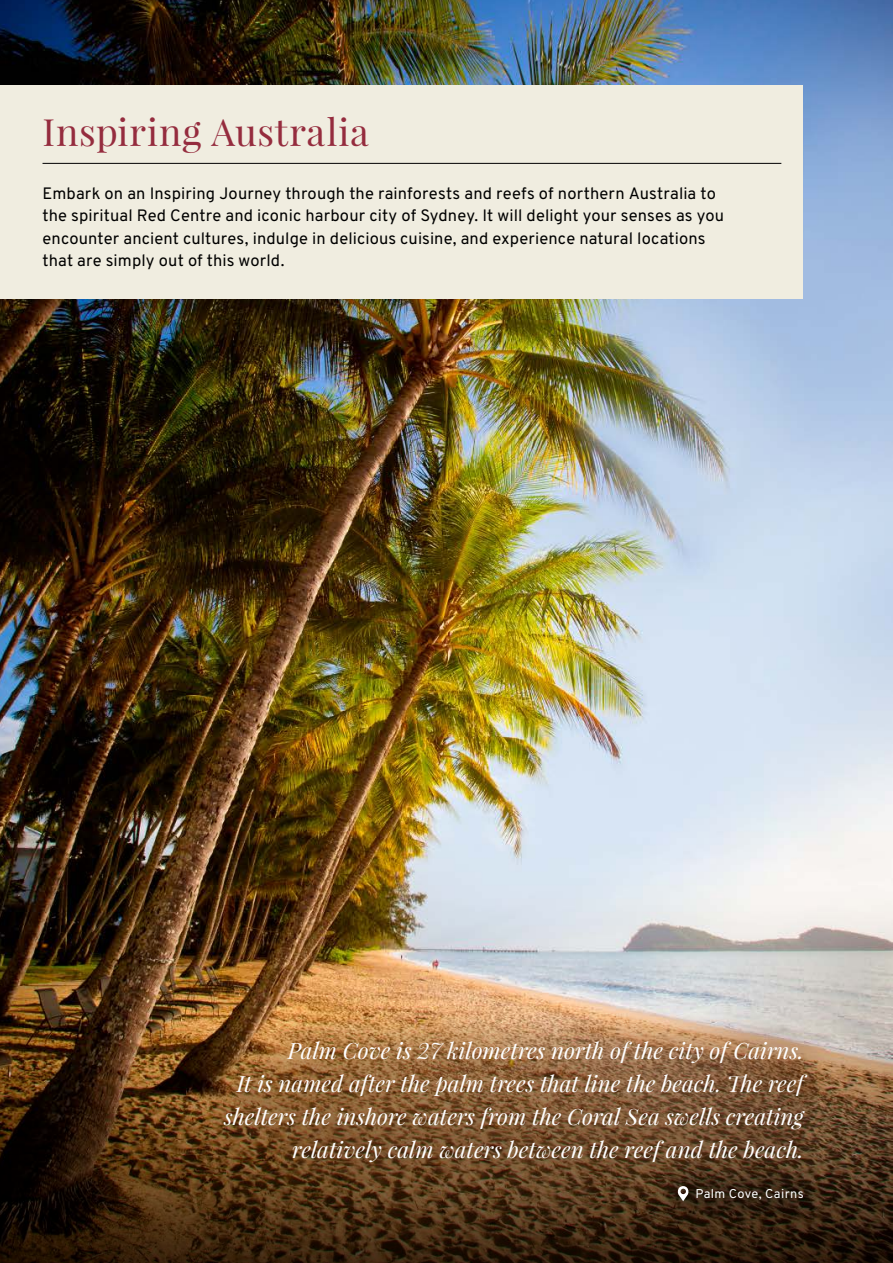
<style>
.page{position:relative;width:893px;height:1263px;background:#fff}
.page>*{position:absolute;margin:0;border:0;box-sizing:border-box;transform-origin:0 0}
.t1{font:37.5px "Playfair Display";letter-spacing:.015em;color:#952c3e}
.t2{font:italic 22.5px/33px "Playfair Display";color:#fff;text-align:right}
.t3{font:16.5px/22.5px "Overpass";letter-spacing:.01em;color:#000}
.t4{font:12.75px "Overpass";letter-spacing:.035em;color:#fff}
</style>
<div class="page">
<img style="left:0;top:0;width:893px;height:1023px">
<img style="left:0;top:1023px;width:893px;height:240px">
<div style="left:0;top:85px;width:803px;height:214px;background:#f0ede0"></div>
<hr style="left:43px;top:163px;width:738px;height:1px;background:#000">
<div style="left:187px;top:1003px;width:657px;height:196px;background:#5a351d;opacity:.45"></div>
<div style="left:648px;top:1156px;width:185px;height:75px;background:#000;opacity:.75"></div>
<svg style="left:677px;top:1185px;width:12px;height:16px"></svg>
<h1 class="t1" style="left:43px;top:108px;width:328px">Inspiring Australia</h1>
<p class="t3" style="left:43px;top:182px;width:683px">Embark on an Inspiring Journey through the rainforests and reefs of northern Australia to the spiritual Red Centre and iconic harbour city of Sydney. It will delight your senses as you encounter ancient cultures, indulge in delicious cuisine, and experience natural locations that are simply out of this world.</p>
<h2 class="t2" style="left:224px;top:1033px;width:581px">Palm Cove is 27 kilometres north of the city of Cairns.<br>It is named after the palm trees that line the beach. The reef shelters the inshore waters from the Coral Sea swells creating relatively calm waters between the reef and the beach.</h2>
<p class="t4" style="left:695px;top:1186px;width:110px">Palm Cove, Cairns</p>
</div>
